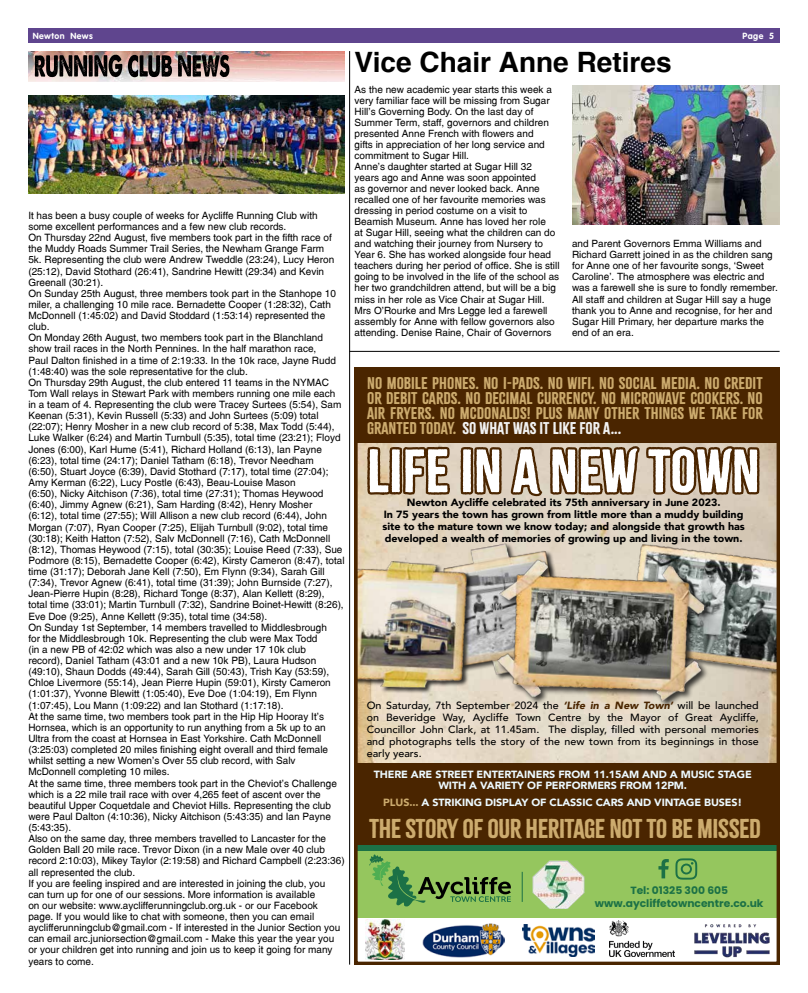
<style>
.page{position:relative;width:808px;height:993px;background:#fff}
.page>*{position:absolute;margin:0;border:0;box-sizing:border-box;transform-origin:0 0}
.t1{font:53.7px "Citrus Gothic Rough";color:#fff}
.t2{font:700 28px "Switzerland";color:#000}
.t3{font:23.9px "Citrus Gothic Rough";letter-spacing:-.02em;color:#ccab6e}
.t4{font:14.9px/14.9px "Citrus Gothic Rough";color:#ccab6e;text-align:justify}
.t5{font:500 10.4px/11.9px "Avenir";color:#000;text-align:justify}
.t6{font:900 10.4px/11.9px "Avenir";color:#000;text-align:center}
.t7{font:900 10.4px/11.9px "Avenir";letter-spacing:-.01em;color:#edfaff;text-align:center}
.t8{font:700 10.4px/12.5px "Poppins";color:#1c7146;text-align:center}
.t9{font:10.1px/11.1px "Switzerland Plain";color:#000}
.t10{font:10px/11px "Switzerland Plain";color:#000}
.t11{font:700 8.8px "VAG Rounded Std";letter-spacing:.05em;color:#fff}
.s1{color:#f2f2f2}
.s2{font-weight:900;font-style:italic;color:#4a2500}
.s3{color:#ccab6e}
</style>
<div class="page">
<div style="left:28px;top:28px;width:752px;height:15px;background:#5f458e"></div>
<img style="left:355px;top:368px;width:425px;height:596px">
<div style="left:355px;top:763px;width:425px;height:81px;background:#4a2500"></div>
<img style="left:609px;top:919px;width:66px;height:36px">
<img style="left:572px;top:86px;width:208px;height:138px">
<img style="left:28px;top:51px;width:317px;height:30px">
<img style="left:35px;top:55px;width:194px;height:22px">
<img style="left:28px;top:95px;width:317px;height:98px">
<hr style="left:349px;top:51px;width:1px;height:913px;background:#000">
<hr style="left:349px;top:351px;width:431px;height:1px;background:#000">
<p class="t11" style="left:33px;top:31px;width:62px">Newton News</p>
<p class="t11" style="left:742px;top:31px;width:33px">Page 5</p>
<p class="t9" style="left:28px;top:209px;width:318px">It has been a busy couple of weeks for Aycliffe Running Club with some excellent performances and a few new club records.<br>On Thursday 22nd August, five members took part in the fifth race of the Muddy Roads Summer Trail Series, the Newham Grange Farm<br>5k. Representing the club were Andrew Tweddle (23:24), Lucy Heron (25:12), David Stothard (26:41), Sandrine Hewitt (29:34) and Kevin Greenall (30:21).<br>On Sunday 25th August, three members took part in the Stanhope 10 miler, a challenging 10 mile race. Bernadette Cooper (1:28:32), Cath McDonnell (1:45:02) and David Stoddard (1:53:14) represented the club.<br>On Monday 26th August, two members took part in the Blanchland show trail races in the North Pennines. In the half marathon race,<br>Paul Dalton finished in a time of 2:19:33. In the 10k race, Jayne Rudd (1:48:40) was the sole representative for the club.<br>On Thursday 29th August, the club entered 11 teams in the NYMAC Tom Wall relays in Stewart Park with members running one mile each in a team of 4. Representing the club were Tracey Surtees (5:54), Sam Keenan (5:31), Kevin Russell (5:33) and John Surtees (5:09) total (22:07); Henry Mosher in a new club record of 5:38, Max Todd (5:44), Luke Walker (6:24) and Martin Turnbull (5:35), total time (23:21); Floyd Jones (6:00), Karl Hume (5:41), Richard Holland (6:13), Ian Payne (6:23), total time (24:17); Daniel Tatham (6:18), Trevor Needham (6:50), Stuart Joyce (6:39), David Stothard (7:17), total time (27:04); Amy Kerman (6:22), Lucy Postle (6:43), Beau-Louise Mason<br>(6:50), Nicky Aitchison (7:36), total time (27:31); Thomas Heywood (6:40), Jimmy Agnew (6:21), Sam Harding (8:42), Henry Mosher<br>(6:12), total time (27:55); Will Allison a new club record (6:44), John Morgan (7:07), Ryan Cooper (7:25), Elijah Turnbull (9:02), total time (30:18); Keith Hatton (7:52), Salv McDonnell (7:16), Cath McDonnell (8:12), Thomas Heywood (7:15), total (30:35); Louise Reed (7:33), Sue Podmore (8:15), Bernadette Cooper (6:42), Kirsty Cameron (8:47), total time (31:17); Deborah Jane Kell (7:50), Em Flynn (9:34), Sarah Gill (7:34), Trevor Agnew (6:41), total time (31:39); John Burnside (7:27), Jean-Pierre Hupin (8:28), Richard Tonge (8:37), Alan Kellett (8:29), total time (33:01); Martin Turnbull (7:32), Sandrine Boinet-Hewitt (8:26), Eve Doe (9:25), Anne Kellett (9:35), total time (34:58).<br>On Sunday 1st September, 14 members travelled to Middlesbrough<br>for the Middlesbrough 10k. Representing the club were Max Todd<br>(in a new PB of 42:02 which was also a new under 17 10k club<br>record), Daniel Tatham (43:01 and a new 10k PB), Laura Hudson (49:10), Shaun Dodds (49:44), Sarah Gill (50:43), Trish Kay (53:59), Chloe Livermore (55:14), Jean Pierre Hupin (59:01), Kirsty Cameron (1:01:37), Yvonne Blewitt (1:05:40), Eve Doe (1:04:19), Em Flynn (1:07:45), Lou Mann (1:09:22) and Ian Stothard (1:17:18).<br>At the same time, two members took part in the Hip Hip Hooray It’s Hornsea, which is an opportunity to run anything from a 5k up to an Ultra from the coast at Hornsea in East Yorkshire. Cath McDonnell (3:25:03) completed 20 miles finishing eight overall and third female whilst setting a new Women’s Over 55 club record, with Salv McDonnell completing 10 miles.<br>At the same time, three members took part in the Cheviot’s Challenge which is a 22 mile trail race with over 4,265 feet of ascent over the beautiful Upper Coquetdale and Cheviot Hills. Representing the club were Paul Dalton (4:10:36), Nicky Aitchison (5:43:35) and Ian Payne (5:43:35).<br>Also on the same day, three members travelled to Lancaster for the Golden Ball 20 mile race. Trevor Dixon (in a new Male over 40 club record 2:10:03), Mikey Taylor (2:19:58) and Richard Campbell (2:23:36) all represented the club.<br>If you are feeling inspired and are interested in joining the club, you<br>can turn up for one of our sessions. More information is available<br>on our website: www.ayclifferunningclub.org.uk - or our Facebook page. If you would like to chat with someone, then you can email ayclifferunningclub@gmail.com - If interested in the Junior Section you can email arc.juniorsection@gmail.com - Make this year the year you or your children get into running and join us to keep it going for many years to come.</p>
<h2 class="t2" style="left:355px;top:45px;width:319px">Vice Chair Anne Retires</h2>
<p class="t10" style="left:355px;top:84px;width:206px">As the new academic year starts this week a very familiar face will be missing from Sugar Hill’s Governing Body. On the last day of Summer Term, staff, governors and children presented Anne French with flowers and<br>gifts in appreciation of her long service and commitment to Sugar Hill.<br>Anne’s daughter started at Sugar Hill 32<br>years ago and Anne was soon appointed<br>as governor and never looked back. Anne recalled one of her favourite memories was dressing in period costume on a visit to Beamish Museum. Anne has loved her role<br>at Sugar Hill, seeing what the children can do and watching their journey from Nursery to Year 6. She has worked alongside four head teachers during her period of office. She is still going to be involved in the life of the school as her two grandchildren attend, but will be a big miss in her role as Vice Chair at Sugar Hill.<br>Mrs O’Rourke and Mrs Legge led a farewell assembly for Anne with fellow governors also attending. Denise Raine, Chair of Governors</p>
<p class="t10" style="left:572px;top:238px;width:207px">and Parent Governors Emma Williams and Richard Garrett joined in as the children sang for Anne one of her favourite songs, ‘Sweet Caroline’. The atmosphere was electric and was a farewell she is sure to fondly remember.<br>All staff and children at Sugar Hill say a huge thank you to Anne and recognise, for her and Sugar Hill Primary, her departure marks the end of an era.</p>
<h3 class="t4" style="left:367px;top:376px;width:397px">NO MOBILE PHONES. NO i-PADS. NO WIFI. NO SOCIAL MEDIA. NO CREDIT OR DEBIT CARDS. NO DECIMAL CURRENCY. NO MICROWAVE COOKERS. NO AIR FRYERS. NO MCDONALDS! PLUS MANY OTHER THINGS WE TAKE FOR GRANTED TODAY. <span class="s1">SO WHAT WAS IT LIKE FOR A...</span></h3>
<h1 class="t1" style="left:367px;top:437px;width:394px">LIFE IN A NEW TOWN</h1>
<p class="t6" style="left:382px;top:496px;width:364px">Newton Aycliffe celebrated its 75th anniversary in June 2023.<br>In 75 years the town has grown from little more than a muddy building site to the mature town we know today; and alongside that growth has developed a wealth of memories of growing up and living in the town.</p>
<p class="t5" style="left:367px;top:699px;width:394px">On Saturday, 7th September 2024 the <span class="s2">‘Life in a New Town’</span> will be launched on Beveridge Way, Aycliffe Town Centre by the Mayor of Great Aycliffe, Councillor John Clark, at 11.45am. The display, filled with personal memories and photographs tells the story of the new town from its beginnings in those early years.</p>
<p class="t7" style="left:374px;top:767px;width:379px">THERE ARE STREET ENTERTAINERS FROM 11.15AM AND A MUSIC STAGE<br>WITH A VARIETY OF PERFORMERS FROM 12PM.</p>
<p class="t7" style="left:383px;top:795px;width:361px"><span class="s3">PLUS...</span> A STRIKING DISPLAY OF CLASSIC CARS AND VINTAGE BUSES!</p>
<h3 class="t3" style="left:369px;top:813px;width:394px">THE STORY OF OUR HERITAGE NOT TO BE MISSED</h3>
<p class="t8" style="left:595px;top:884px;width:170px">Tel: 01325 300 605 www.aycliffetowncentre.co.uk</p>
</div>
